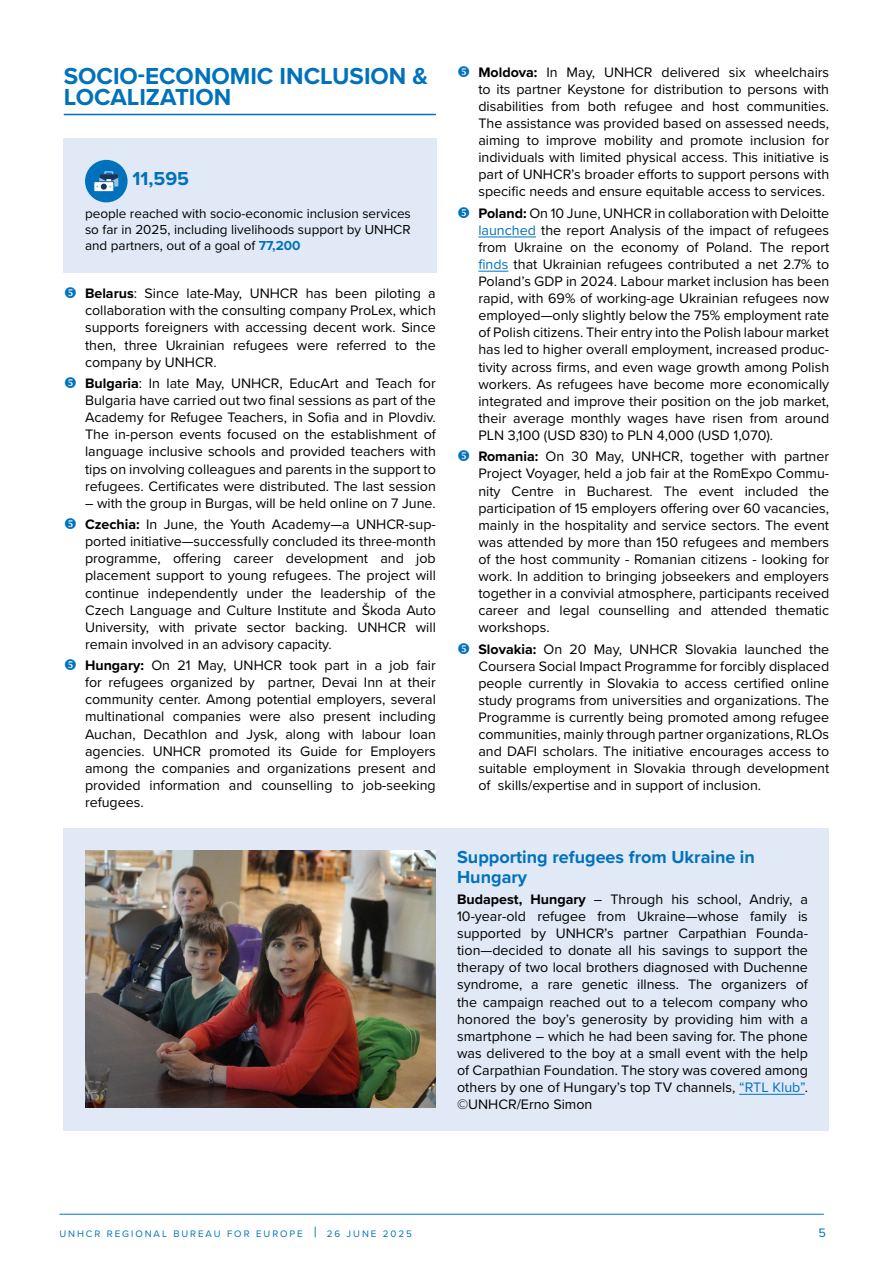
<style>
.page{position:relative;width:893px;height:1263px;background:#fff}
.page>*{position:absolute;margin:0;border:0;box-sizing:border-box;transform-origin:0 0}
.t1{font:700 24px/21px "Proxima Nova";color:#0072bc}
.t2{font:700 19.5px "Proxima Nova";color:#0072bc}
.t3{font:700 18px/19.5px "Proxima Nova";color:#0072bc}
.t4{font:14.25px/17.1px "Proxima Nova";color:#000;text-align:justify}
.t5{font:13.5px/16.2px "Proxima Nova";color:#000;text-align:justify}
.t6{font:12.75px "Proxima Nova";color:#0072bc}
.t7{font:9.75px "Proxima Nova";letter-spacing:.2em;color:#0072bc}
.s1{font-weight:700;color:#0072bc}
.s2{font-weight:700}
.s3{color:#0072bc}
.s4{font-size:15px}
</style>
<div class="page">
<hr style="left:59px;top:1214px;width:765px;height:1px;background:#0072bc">
<hr style="left:64px;top:114px;width:372px;height:1px;background:#0072bc">
<div style="left:64px;top:139px;width:373px;height:134px;background:#e1e8f6"></div>
<div style="left:85px;top:160px;width:43px;height:42px;background:#0072bc;border-radius:50%"></div>
<div style="left:94px;top:182px;width:19px;height:9px;background:#fff"></div>
<svg style="left:96px;top:171px;width:22px;height:19px"></svg>
<hr style="left:478px;top:237px;width:58px;height:1px;background:#0072bc">
<hr style="left:478px;top:271px;width:30px;height:1px;background:#0072bc">
<div style="left:64px;top:828px;width:765px;height:302px;background:#e1e8f6"></div>
<img style="left:85px;top:851px;width:351px;height:257px">
<hr style="left:739px;top:1094px;width:66px;height:1px;background:#0072bc">
<h1 class="t1" style="left:64px;top:65px;width:366px">SOCIO-ECONOMIC INCLUSION &amp;<br>LOCALIZATION</h1>
<h2 class="t2" style="left:133px;top:164px;width:58px">11,595</h2>
<p class="t5" style="left:85px;top:204px;width:327px">people reached with socio-economic inclusion services so far in 2025, including livelihoods support by UNHCR and partners, out of a goal of <span class="s1">77,200</span></p>
<p class="t4" style="left:85px;top:284px;width:352px"><span class="s2">Belarus</span>: Since late-May, UNHCR has been piloting a collaboration with the consulting company ProLex, which supports foreigners with accessing decent work. Since then, three Ukrainian refugees were referred to the company by UNHCR.</p>
<p class="t4" style="left:85px;top:374px;width:352px"><span class="s2">Bulgaria</span>: In late May, UNHCR, EducArt and Teach for Bulgaria have carried out two final sessions as part of the Academy for Refugee Teachers, in Sofia and in Plovdiv.<br>The in-person events focused on the establishment of language inclusive schools and provided teachers with tips on involving colleagues and parents in the support to refugees. Certificates were distributed. The last session</p>
<p class="t4" style="left:85px;top:492px;width:352px;line-height:21.3px">– with the group in Burgas, will be held online on 7 June.<br><span class="s2">Czechia:</span> In June, the Youth Academy—a UNHCR-sup-</p>
<p class="t4" style="left:85px;top:532px;width:352px">ported initiative—successfully concluded its three-month programme, offering career development and job placement support to young refugees. The project will continue independently under the leadership of the Czech Language and Culture Institute and Škoda Auto University, with private sector backing. UNHCR will remain involved in an advisory capacity.</p>
<p class="t4" style="left:85px;top:656px;width:352px"><span class="s2">Hungary:</span> On 21 May, UNHCR took part in a job fair for refugees organized by partner, Devai Inn at their community center. Among potential employers, several multinational companies were also present including Auchan, Decathlon and Jysk, along with labour loan agencies. UNHCR promoted its Guide for Employers among the companies and organizations present and provided information and counselling to job-seeking refugees.</p>
<p class="t4" style="left:478px;top:63px;width:352px"><span class="s2">Moldova:</span> In May, UNHCR delivered six wheelchairs to its partner Keystone for distribution to persons with disabilities from both refugee and host communities.<br>The assistance was provided based on assessed needs, aiming to improve mobility and promote inclusion for individuals with limited physical access. This initiative is part of UNHCR’s broader efforts to support persons with specific needs and ensure equitable access to services.</p>
<p class="t4" style="left:478px;top:204px;width:352px"><span class="s2">Poland:</span> On 10 June, UNHCR in collaboration with Deloitte <span class="s3">launched</span> the report Analysis of the impact of refugees from Ukraine on the economy of Poland. The report <span class="s3">finds</span> that Ukrainian refugees contributed a net 2.7% to Poland’s GDP in 2024. Labour market inclusion has been rapid, with 69% of working-age Ukrainian refugees now employed—only slightly below the 75% employment rate of Polish citizens. Their entry into the Polish labour market has led to higher overall employment, increased produc&shy;tivity across firms, and even wage growth among Polish workers. As refugees have become more economically integrated and improve their position on the job market, their average monthly wages have risen from around PLN 3,100 (USD 830) to PLN 4,000 (USD 1,070).</p>
<p class="t4" style="left:478px;top:447px;width:352px"><span class="s2">Romania:</span> On 30 May, UNHCR, together with partner Project Voyager, held a job fair at the RomExpo Commu&shy;nity Centre in Bucharest. The event included the participation of 15 employers offering over 60 vacancies, mainly in the hospitality and service sectors. The event was attended by more than 150 refugees and members of the host community - Romanian citizens - looking for work. In addition to bringing jobseekers and employers together in a convivial atmosphere, participants received career and legal counselling and attended thematic workshops.</p>
<p class="t4" style="left:478px;top:640px;width:352px"><span class="s2">Slovakia:</span> On 20 May, UNHCR Slovakia launched the Coursera Social Impact Programme for forcibly displaced people currently in Slovakia to access certified online study programs from universities and organizations. The Programme is currently being promoted among refugee communities, mainly through partner organizations, RLOs and DAFI scholars. The initiative encourages access to suitable employment in Slovakia through development of skills/expertise and in support of inclusion.</p>
<p class="t3" style="left:457px;top:847px;width:299px">Supporting refugees from Ukraine in<br>Hungary</p>
<p class="t4" style="left:457px;top:890px;width:352px"><span class="s2">Budapest, Hungary</span> – Through his school, Andriy, a 10-year-old refugee from Ukraine—whose family is supported by UNHCR’s partner Carpathian Founda&shy;tion—decided to donate all his savings to support the therapy of two local brothers diagnosed with Duchenne syndrome, a rare genetic illness. The organizers of the campaign reached out to a telecom company who honored the boy’s generosity by providing him with a smartphone – which he had been saving for. The phone was delivered to the boy at a small event with the help of Carpathian Foundation. The story was covered among others by one of Hungary’s top TV channels, <span class="s3">“RTL Klub”</span>. ©UNHCR/Erno Simon</p>
<p class="t7" style="left:59px;top:1226px;width:354px">UNHCR REGIONAL BUREAU FOR EUROPE <span class="s4">|</span> 26 JUNE 2025</p>
<p class="t6" style="left:818px;top:1223px;width:9px">5</p>
</div>
